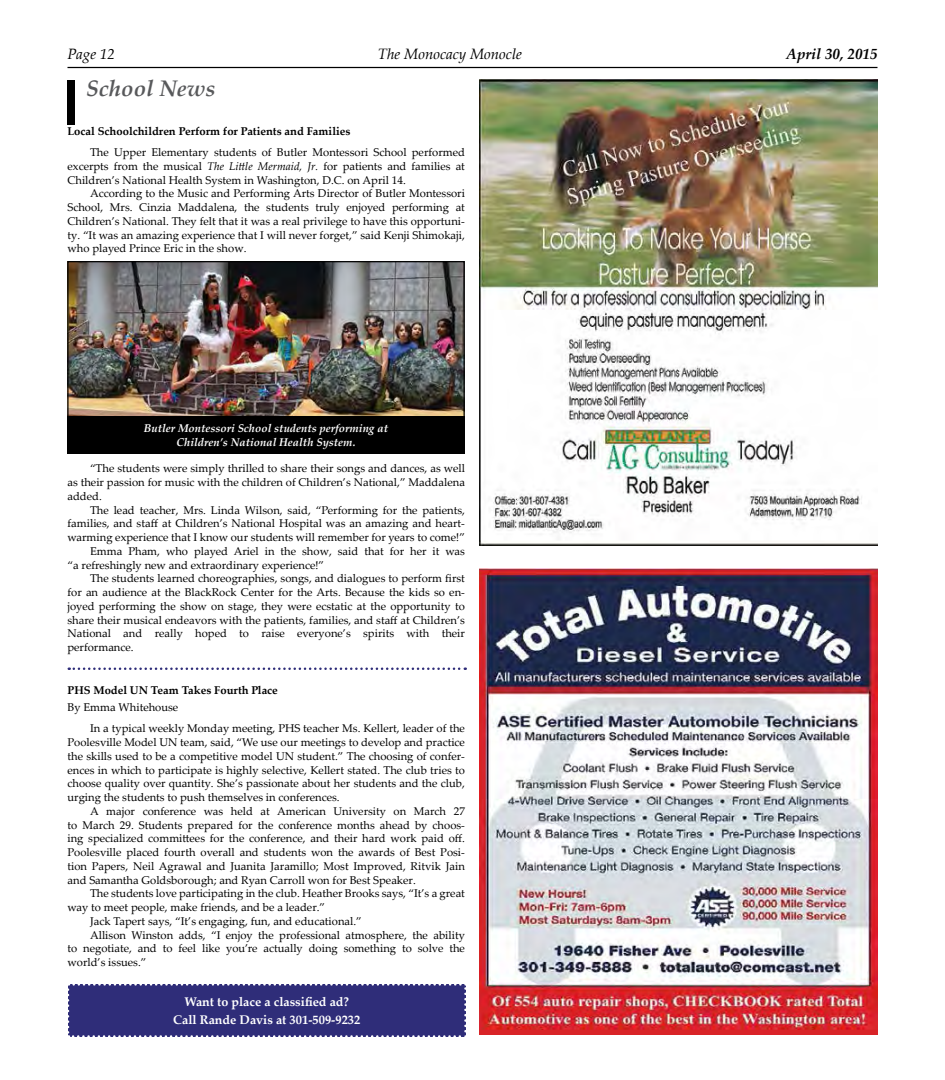
<style>
.page{position:relative;width:945px;height:1080px;background:#fff}
.page>*{position:absolute;margin:0;border:0;box-sizing:border-box;transform-origin:0 0}
.t1{font:italic 700 22.5px "Palatino Linotype";color:#58595b}
.t2{font:italic 15px "Palatino Linotype";color:#000}
.t3{font:italic 700 15px "Palatino Linotype";color:#000}
.t4{font:700 12.5px/18.8px "Palatino Linotype";color:#fff;text-align:center}
.t5{font:11.25px/13.8px "Palatino Linotype";color:#000;text-align:justify}
.t6{font:700 11.25px "Palatino Linotype";color:#000}
.t7{font:italic 700 11.25px/13.8px "Palatino Linotype";color:#fff;text-align:center}
.s1{font-style:italic}
</style>
<div class="page">
<hr style="left:68px;top:67px;width:810px;height:1px;background:#000">
<div style="left:68px;top:80px;width:7px;height:45px;background:#000"></div>
<img style="left:69px;top:263px;width:394px;height:153px">
<div style="left:67px;top:261px;width:398px;height:157px;border:1px solid #000"></div>
<div style="left:67px;top:417px;width:398px;height:37px;background:#000"></div>
<img style="left:480px;top:568px;width:398px;height:467px">
<img style="left:480px;top:79px;width:398px;height:466px">
<svg style="left:69px;top:668px;width:397px;height:2px"></svg>
<div style="left:68px;top:984px;width:398px;height:53px;background:#2f2d79"></div>
<h2 class="t2" style="left:68px;top:43px;width:49px">Page 12</h2>
<h2 class="t2" style="left:378px;top:43px;width:146px">The Monocacy Monocle</h2>
<h2 class="t3" style="left:786px;top:43px;width:93px">April 30, 2015</h2>
<h1 class="t1" style="left:86px;top:73px;width:131px">School News</h1>
<p class="t6" style="left:68px;top:123px;width:284px">Local Schoolchildren Perform for Patients and Families</p>
<p class="t5" style="left:68px;top:145px;width:399px;text-indent:22px">The Upper Elementary students of Butler Montessori School performed excerpts from the musical <span class="s1">The Little Mermaid, Jr.</span> for patients and families at Children’s National Health System in Washington, D.C. on April 14.</p>
<p class="t5" style="left:68px;top:186px;width:399px;text-indent:22px">According to the Music and Performing Arts Director of Butler Montessori School, Mrs. Cinzia Maddalena, the students truly enjoyed performing at Children’s National. They felt that it was a real privilege to have this opportuni&shy;ty. “It was an amazing experience that I will never forget,” said Kenji Shimokaji, who played Prince Eric in the show.</p>
<p class="t7" style="left:144px;top:421px;width:246px">Butler Montessori School students performing at<br>Children’s National Health System.</p>
<p class="t5" style="left:68px;top:461px;width:399px;text-indent:22px">“The students were simply thrilled to share their songs and dances, as well as their passion for music with the children of Children’s National,” Maddalena added.</p>
<p class="t5" style="left:90px;top:503px;width:376px">The lead teacher, Mrs. Linda Wilson, said, “Performing for the patients,</p>
<p class="t5" style="left:68px;top:516px;width:399px">families, and staff at Children’s National Hospital was an amazing and heart-</p>
<p class="t5" style="left:68px;top:530px;width:399px">warming experience that I know our students will remember for years to come!”</p>
<p class="t5" style="left:90px;top:544px;width:377px">Emma Pham, who played Ariel in the show, said that for her it was</p>
<p class="t5" style="left:68px;top:558px;width:258px">“a refreshingly new and extraordinary experience!”</p>
<p class="t5" style="left:90px;top:571px;width:376px">The students learned choreographies, songs, and dialogues to perform first</p>
<p class="t5" style="left:68px;top:585px;width:399px">for an audience at the BlackRock Center for the Arts. Because the kids so en-</p>
<p class="t5" style="left:68px;top:599px;width:399px">joyed performing the show on stage, they were ecstatic at the opportunity to</p>
<p class="t5" style="left:68px;top:613px;width:399px">share their musical endeavors with the patients, families, and staff at Children’s</p>
<p class="t5" style="left:68px;top:626px;width:399px">National and really hoped to raise everyone’s spirits with their</p>
<p class="t5" style="left:68px;top:640px;width:68px">performance.</p>
<p class="t6" style="left:68px;top:682px;width:212px">PHS Model UN Team Takes Fourth Place</p>
<p class="t5" style="left:90px;top:696px;width:376px;line-height:21.2px;text-indent:-22px">By Emma Whitehouse<br>In a typical weekly Monday meeting, PHS teacher Ms. Kellert, leader of the</p>
<p class="t5" style="left:68px;top:735px;width:399px">Poolesville Model UN team, said, “We use our meetings to develop and practice the skills used to be a competitive model UN student.” The choosing of confer&shy;ences in which to participate is highly selective, Kellert stated. The club tries to choose quality over quantity. She’s passionate about her students and the club, urging the students to push themselves in conferences.</p>
<p class="t5" style="left:68px;top:804px;width:399px;text-indent:22px">A major conference was held at American University on March 27 to March 29. Students prepared for the conference months ahead by choos&shy;ing specialized committees for the conference, and their hard work paid off.<br>Poolesville placed fourth overall and students won the awards of Best Posi&shy;tion Papers, Neil Agrawal and Juanita Jaramillo; Most Improved, Ritvik Jain and Samantha Goldsborough; and Ryan Carroll won for Best Speaker.</p>
<p class="t5" style="left:90px;top:886px;width:376px">The students love participating in the club. Heather Brooks says, “It’s a great</p>
<p class="t5" style="left:68px;top:900px;width:259px">way to meet people, make friends, and be a leader.”</p>
<p class="t5" style="left:90px;top:914px;width:273px">Jack Tapert says, “It’s engaging, fun, and educational.”</p>
<p class="t5" style="left:90px;top:928px;width:376px">Allison Winston adds, “I enjoy the professional atmosphere, the ability</p>
<p class="t5" style="left:68px;top:941px;width:399px">to negotiate, and to feel like you’re actually doing something to solve the</p>
<p class="t5" style="left:68px;top:955px;width:81px">world’s issues.”</p>
<p class="t4" style="left:173px;top:992px;width:189px">Want to place a classified ad?<br>Call Rande Davis at 301-509-9232</p>
</div>
